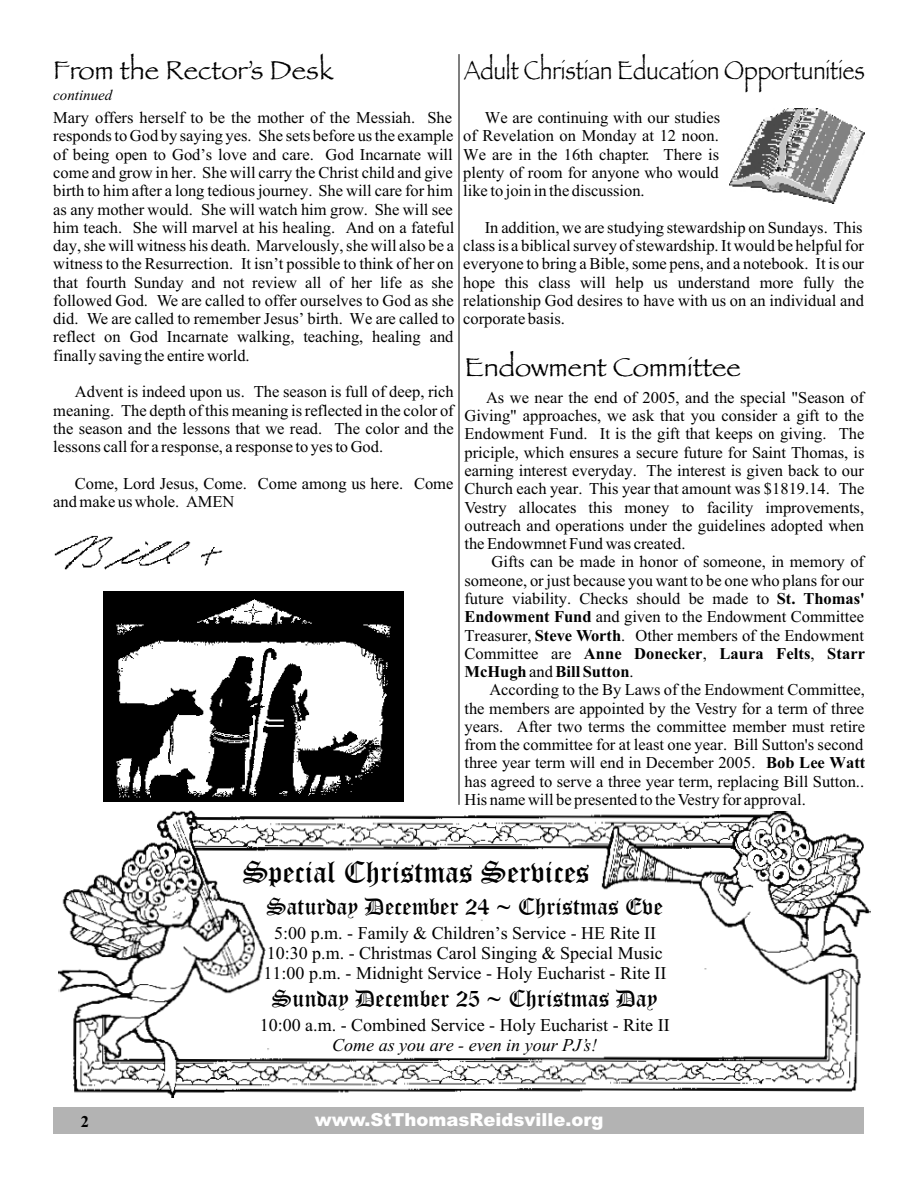
<style>
.page{position:relative;width:918px;height:1188px;background:#fff}
.page>*{position:absolute;margin:0;border:0;box-sizing:border-box;transform-origin:0 0}
.t1{font:30.75px "Old English Text";color:#000}
.t2{font:27px "Papyrus LET";color:#000}
.t3{font:27px "Papyrus LET";color:#000;scale:.81 1}
.t4{font:24px "Old English Text";color:#000}
.t5{font:18px/20px "Times New Roman";color:#000;text-align:center}
.t6{font:italic 18px "Times New Roman";color:#000}
.t7{font:900 18px "Arial";color:#fff}
.t8{font:16.5px/18.3px "Times New Roman";color:#000;text-align:justify}
.t9{font:700 16.5px "Times New Roman";color:#000}
.t10{font:italic 15px "Times New Roman";color:#000}
.s1{font-weight:700}
</style>
<div class="page">
<img style="left:54px;top:535px;width:169px;height:35px">
<div style="left:53px;top:1107px;width:811px;height:27px;background:#b3b3b3"></div>
<hr style="left:459px;top:54px;width:1px;height:751px;background:#000">
<img style="left:730px;top:108px;width:134px;height:95px">
<img style="left:58px;top:810px;width:812px;height:288px">
<img style="left:104px;top:592px;width:299px;height:210px">
<h2 class="t2" style="left:53px;top:54px;width:282px">From the Rector’s Desk</h2>
<h2 class="t3" style="left:464px;top:54px;width:496px">Adult Christian Education Opportunities</h2>
<p class="t8" style="left:53px;top:110px;width:403px;text-align:left">Mary offers herself to be the mother of the Messiah. She responds to God by saying yes. She sets before us the example of being open to God’s love and care. God Incarnate will come and grow in her. She will carry the Christ child and give birth to him after a long tedious journey. She will care for him as any mother would. She will watch him grow. She will see him teach. She will marvel at his healing. And on a fateful day, she will witness his death. Marvelously, she will also be a witness to the Resurrection. It isn’t possible to think of her on that fourth Sunday and not review all of her life as she followed God. We are called to offer ourselves to God as she did. We are called to remember Jesus’ birth. We are called to reflect on God Incarnate walking, teaching, healing and finally saving the entire world.</p>
<p class="t8" style="left:53px;top:384px;width:402px;text-indent:22px">Advent is indeed upon us. The season is full of deep, rich meaning. The depth of this meaning is reflected in the color of the season and the lessons that we read. The color and the lessons call for a response, a response to yes to God.</p>
<p class="t8" style="left:53px;top:476px;width:402px;text-indent:22px">Come, Lord Jesus, Come. Come among us here. Come and make us whole. AMEN</p>
<p class="t10" style="left:53px;top:90px;width:61px">continued</p>
<p class="t8" style="left:463px;top:110px;width:259px;text-indent:22px">We are continuing with our studies of Revelation on Monday at 12 noon.<br>We are in the 16th chapter. There is plenty of room for anyone who would like to join in the discussion.</p>
<p class="t8" style="left:463px;top:220px;width:402px;text-indent:22px">In addition, we are studying stewardship on Sundays. This class is a biblical survey of stewardship. It would be helpful for everyone to bring a Bible, some pens, and a notebook. It is our hope this class will help us understand more fully the relationship God desires to have with us on an individual and corporate basis.</p>
<h2 class="t2" style="left:464px;top:351px;width:278px">Endowment Committee</h2>
<p class="t8" style="left:464px;top:390px;width:401px;text-indent:22px">As we near the end of 2005, and the special "Season of Giving" approaches, we ask that you consider a gift to the Endowment Fund. It is the gift that keeps on giving. The priciple, which ensures a secure future for Saint Thomas, is earning interest everyday. The interest is given back to our Church each year. This year that amount was $1819.14. The Vestry allocates this money to facility improvements, outreach and operations under the guidelines adopted when the Endowmnet Fund was created.</p>
<p class="t8" style="left:464px;top:554px;width:402px;text-indent:27px">Gifts can be made in honor of someone, in memory of someone, or just because you want to be one who plans for our future viability. Checks should be made to <span class="s1">St. Thomas' Endowment Fund</span> and given to the Endowment Committee Treasurer, <span class="s1">Steve Worth</span>. Other members of the Endowment Committee are <span class="s1">Anne Donecker</span>, <span class="s1">Laura Felts</span>, <span class="s1">Starr McHugh</span> and <span class="s1">Bill Sutton</span>.</p>
<p class="t8" style="left:464px;top:682px;width:402px;text-indent:25px">According to the By Laws of the Endowment Committee, the members are appointed by the Vestry for a term of three years. After two terms the committee member must retire from the committee for at least one year. Bill Sutton's second three year term will end in December 2005. <span class="s1">Bob Lee Watt </span>has agreed to serve a three year term, replacing Bill Sutton..<br>His name will be presented to the Vestry for approval.</p>
<h1 class="t1" style="left:243px;top:862px;width:349px">Special Christmas Services</h1>
<h3 class="t4" style="left:267px;top:899px;width:398px">Saturday December 24 ~ Christmas Eve</h3>
<p class="t5" style="left:264px;top:925px;width:405px">5:00 p.m. - Family &amp; Children’s Service - HE Rite II<br>10:30 p.m. - Christmas Carol Singing &amp; Special Music<br>11:00 p.m. - Midnight Service - Holy Eucharist - Rite II</p>
<p class="t5" style="left:260px;top:1017px;width:411px">10:00 a.m. - Combined Service - Holy Eucharist - Rite II</p>
<p class="t6" style="left:332px;top:1039px;width:266px">Come as you are - even in your PJ’s!</p>
<h3 class="t4" style="left:272px;top:991px;width:387px">Sunday December 25 ~ Christmas Day</h3>
<p class="t9" style="left:81px;top:1115px;width:10px">2</p>
<p class="t7" style="left:315px;top:1113px;width:290px">www.StThomasReidsville.org</p>
</div>
